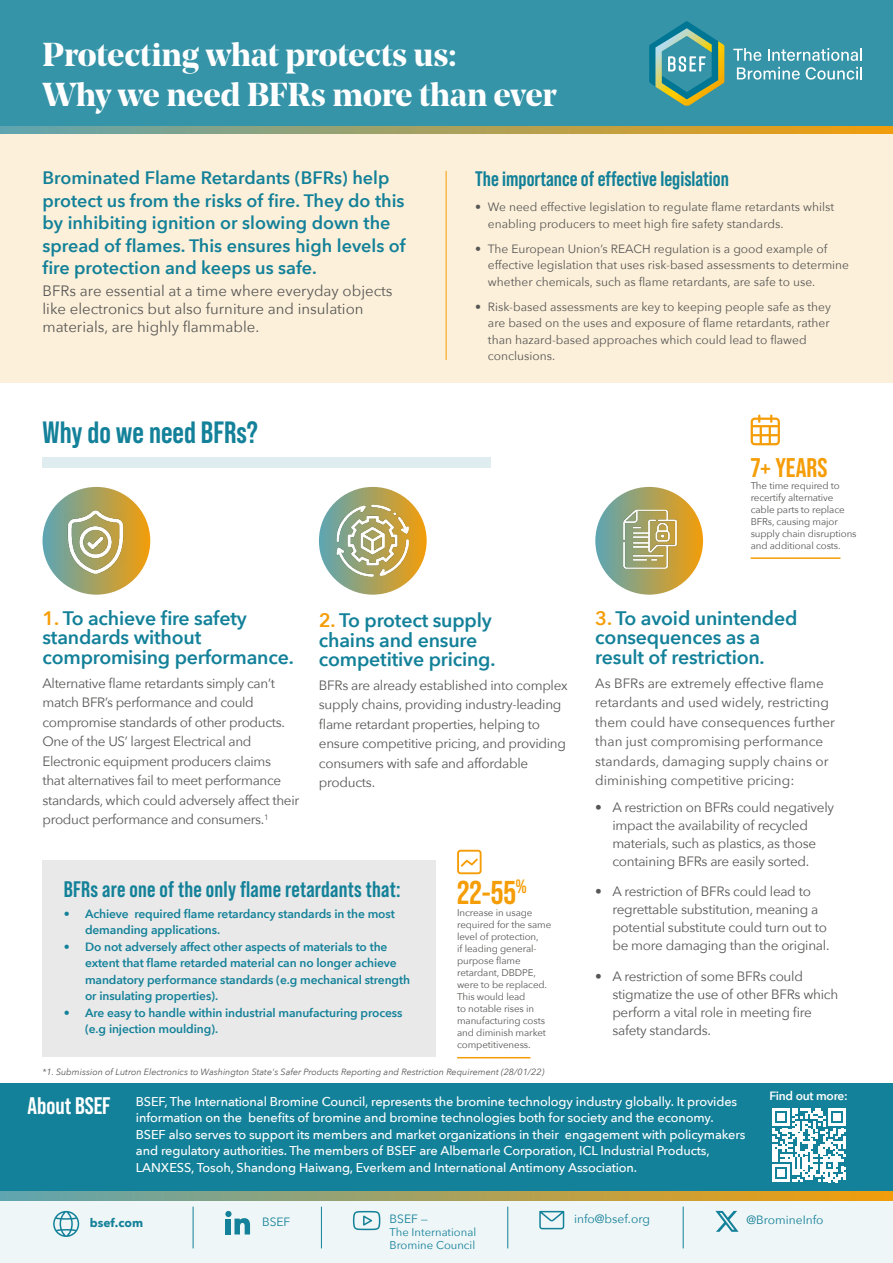
<style>
.page{position:relative;width:893px;height:1263px;background:#fff}
.page>*{position:absolute;margin:0;border:0;box-sizing:border-box;transform-origin:0 0}
.t1{font:700 33px/40.5px "Noe Display";color:#fff}
.t2{font:700 33px "Bebas Neue Pro";color:#f59d07}
.t3{font:700 30.75px "Bebas Neue Pro";color:#138199}
.t4{font:700 27px "Bebas Neue Pro";color:#f59d07}
.t5{font:700 24px "Bebas Neue Pro";color:#fff}
.t6{font:700 22.5px "Bebas Neue Pro";letter-spacing:.01em;color:#138199}
.t7{font:700 21px "Bebas Neue Pro";color:#138199}
.t8{font:600 19.5px/19.5px "Avenir Next";letter-spacing:-.01em;color:#138199}
.t9{font:600 18px/22.5px "Avenir Next";color:#138199}
.t10{font:15px/18px "Avenir Next";color:#575756}
.t11{font:13.5px/19.5px "Avenir Next";letter-spacing:-.02em;color:#575756}
.t12{font:13.5px/19.5px "Avenir Next";color:#575756}
.t13{font:500 12.75px/16.5px "Avenir Next";letter-spacing:-.01em;color:#fff}
.t14{font:12px/16.5px "Avenir Next";color:#575756}
.t15{font:600 12px/16.5px "Avenir Next";letter-spacing:-.01em;color:#138199}
.t16{font:12px "Avenir Next";color:#138199}
.t17{font:600 12px "Avenir Next";letter-spacing:-.02em;color:#fff}
.t18{font:700 12px "Avenir Next";color:#138199}
.t19{font:11.25px/12.8px "Avenir Next";color:#138199}
.t20{font:9.75px/12px "Avenir Next";letter-spacing:-.01em;color:#575756}
.t21{font:italic 9px "Avenir Next";color:#575756}
.s1{color:#f59d07}
</style>
<div class="page">
<div style="left:0;top:9px;width:893px;height:374px;background:#fdf0da"></div>
<div style="left:0;top:0;width:893px;height:134px;background:#3694a8"></div>
<hr style="left:457px;top:1057px;width:73px;height:1px;background:#f59d07">
<svg style="left:457px;top:850px;width:25px;height:24px"></svg>
<hr style="left:751px;top:557px;width:89px;height:2px;background:#f59d07">
<div style="left:0;top:1185px;width:893px;height:78px;background:#eff6f7"></div>
<div style="left:0;top:1083px;width:893px;height:112px;background:#138199"></div>
<svg style="left:53px;top:1211px;width:26px;height:26px"></svg>
<svg style="left:234px;top:1218px;width:16px;height:16px"></svg>
<div style="left:226px;top:1218px;width:5px;height:16px;background:#138199"></div>
<div style="left:225px;top:1211px;width:7px;height:6px;background:#138199;border-radius:50%"></div>
<svg style="left:353px;top:1211px;width:27px;height:19px"></svg>
<svg style="left:539px;top:1211px;width:25px;height:18px"></svg>
<svg style="left:715px;top:1211px;width:24px;height:21px"></svg>
<svg style="left:0;top:1191px;width:893px;height:9px;background:#a8a15d"></svg>
<div style="left:43px;top:457px;width:448px;height:11px;background:#dfedf0"></div>
<hr style="left:193px;top:1206px;width:1px;height:42px;background:#138199">
<hr style="left:321px;top:1206px;width:1px;height:42px;background:#138199">
<hr style="left:507px;top:1206px;width:1px;height:42px;background:#138199">
<hr style="left:446px;top:171px;width:1px;height:189px;background:#f59d07">
<hr style="left:683px;top:1206px;width:1px;height:42px;background:#138199">
<div style="left:43px;top:860px;width:393px;height:196px;background:#e9e9e9"></div>
<svg style="left:0;top:126px;width:893px;height:8px;background:#a8a15d"></svg>
<svg style="left:772px;top:1108px;width:74px;height:74px"></svg>
<svg style="left:751px;top:415px;width:29px;height:30px"></svg>
<div style="left:43px;top:487px;width:107px;height:108px;background:linear-gradient(to right,#5ea6b3,#f39e0d);border-radius:54px"></div>
<svg style="left:319px;top:487px;width:108px;height:108px;background:#a9a362"></svg>
<svg style="left:595px;top:487px;width:108px;height:108px;background:#a7a262"></svg>
<img style="left:64px;top:511px;width:63px;height:63px">
<img style="left:337px;top:505px;width:72px;height:72px">
<img style="left:621px;top:510px;width:59px;height:59px">
<svg style="left:737px;top:67px;width:63px;height:13px"></svg>
<svg style="left:806px;top:67px;width:56px;height:13px"></svg>
<svg style="left:733px;top:48px;width:28px;height:13px"></svg>
<svg style="left:768px;top:48px;width:94px;height:13px"></svg>
<svg style="left:649px;top:21px;width:75px;height:85px"></svg>
<h1 class="t1" style="left:43px;top:33px;width:515px">Protecting what protects us:<br>Why we need BFRs more than ever</h1>
<h3 class="t9" style="left:43px;top:166px;width:365px">Brominated Flame Retardants (BFRs) help protect us from the risks of fire. They do this by inhibiting ignition or slowing down the spread of flames. This ensures high levels of fire protection and keeps us safe.</h3>
<p class="t10" style="left:43px;top:281px;width:352px">BFRs are essential at a time where everyday objects like electronics but also furniture and insulation materials, are highly flammable.</p>
<h2 class="t3" style="left:43px;top:415px;width:217px">Why do we need BFRs?</h2>
<h3 class="t7" style="left:475px;top:167px;width:255px">The importance of effective legislation</h3>
<p class="t14" style="left:488px;top:198px;width:348px;text-indent:-13px">• We need effective legislation to regulate flame retardants whilst enabling producers to meet high fire safety standards.</p>
<p class="t14" style="left:488px;top:240px;width:363px;text-indent:-13px">• The European Union’s REACH regulation is a good example of effective legislation that uses risk-based assessments to determine whether chemicals, such as flame retardants, are safe to use.</p>
<p class="t14" style="left:488px;top:298px;width:344px;text-indent:-13px">• Risk-based assessments are key to keeping people safe as they are based on the uses and exposure of flame retardants, rather than hazard-based approaches which could lead to flawed conclusions.</p>
<h3 class="t4" style="left:751px;top:452px;width:78px">7+ YEARS</h3>
<p class="t20" style="left:751px;top:479px;width:107px">The time required to recertify alternative cable parts to replace<br>BFRs, causing major supply chain disruptions and additional costs.</p>
<h3 class="t8" style="left:43px;top:608px;width:253px"><span class="s1">1.</span> To achieve fire safety standards without compromising performance.</h3>
<p class="t11" style="left:43px;top:673px;width:258px">Alternative flame retardants simply can’t match BFR’s performance and could compromise standards of other products.<br>One of the US’ largest Electrical and Electronic equipment producers claims<br>that alternatives fail to meet performance standards, which could adversely affect their product performance and consumers.<sup>1</sup></p>
<h3 class="t8" style="left:319px;top:610px;width:178px"><span class="s1">2.</span> To protect supply chains and ensure competitive pricing.</h3>
<p class="t11" style="left:319px;top:675px;width:250px">BFRs are already established into complex supply chains, providing industry-leading flame retardant properties, helping to ensure competitive pricing, and providing consumers with safe and affordable products.</p>
<h3 class="t6" style="left:64px;top:876px;width:338px">BFRs are one of the only flame retardants that:</h3>
<p class="t15" style="left:85px;top:905px;width:311px;text-indent:-21px">• Achieve required flame retardancy standards in the most demanding applications.</p>
<p class="t15" style="left:85px;top:938px;width:326px;text-indent:-21px">• Do not adversely affect other aspects of materials to the extent that flame retarded material can no longer achieve mandatory performance standards (e.g mechanical strength or insulating properties).</p>
<p class="t15" style="left:85px;top:1004px;width:319px;text-indent:-21px">• Are easy to handle within industrial manufacturing process (e.g injection moulding).</p>
<h1 class="t2" style="left:457px;top:874px;width:71px">22-55<sup>%</sup></h1>
<p class="t20" style="left:457px;top:907px;width:96px">Increase in usage required for the same level of protection,<br>if leading general&shy;purpose flame retardant, DBDPE, were to be replaced.<br>This would lead<br>to notable rises in manufacturing costs and diminish market competitiveness.</p>
<p class="t21" style="left:43px;top:1064px;width:503px">*1. Submission of Lutron Electronics to Washington State's Safer Products Reporting and Restriction Requirement (28/01/22)</p>
<h3 class="t8" style="left:595px;top:608px;width:204px"><span class="s1">3.</span> To avoid unintended consequences as a result of restriction.</h3>
<p class="t12" style="left:595px;top:673px;width:241px">As BFRs are extremely effective flame retardants and used widely, restricting them could have consequences further than just compromising performance standards, damaging supply chains or diminishing competitive pricing:</p>
<p class="t11" style="left:612px;top:797px;width:223px;line-height:18px;text-indent:-17px">• A restriction on BFRs could negatively impact the availability of recycled materials, such as plastics, as those containing BFRs are easily sorted.</p>
<p class="t11" style="left:612px;top:882px;width:219px;line-height:18px;text-indent:-17px">• A restriction of BFRs could lead to regrettable substitution, meaning a potential substitute could turn out to be more damaging than the original.</p>
<p class="t11" style="left:612px;top:967px;width:227px;line-height:18px;text-indent:-17px">• A restriction of some BFRs could stigmatize the use of other BFRs which perform a vital role in meeting fire safety standards.</p>
<h3 class="t5" style="left:28px;top:1092px;width:84px">About BSEF</h3>
<p class="t13" style="left:136px;top:1092px;width:611px">BSEF, The International Bromine Council, represents the bromine technology industry globally. It provides information on the benefits of bromine and bromine technologies both for society and the economy.<br>BSEF also serves to support its members and market organizations in their engagement with policymakers and regulatory authorities. The members of BSEF are Albemarle Corporation, ICL Industrial Products, LANXESS, Tosoh, Shandong Haiwang, Everkem and International Antimony Association.</p>
<p class="t17" style="left:769px;top:1085px;width:80px">Find out more:</p>
<p class="t18" style="left:90px;top:1212px;width:55px">bsef.com</p>
<p class="t16" style="left:262px;top:1211px;width:30px">BSEF</p>
<p class="t16" style="left:390px;top:1209px;width:40px">BSEF —</p>
<p class="t19" style="left:390px;top:1225px;width:88px">The International<br>Bromine Council</p>
<p class="t16" style="left:574px;top:1209px;width:77px">info@bsef.org</p>
<p class="t16" style="left:746px;top:1210px;width:79px">@BromineInfo</p>
</div>
